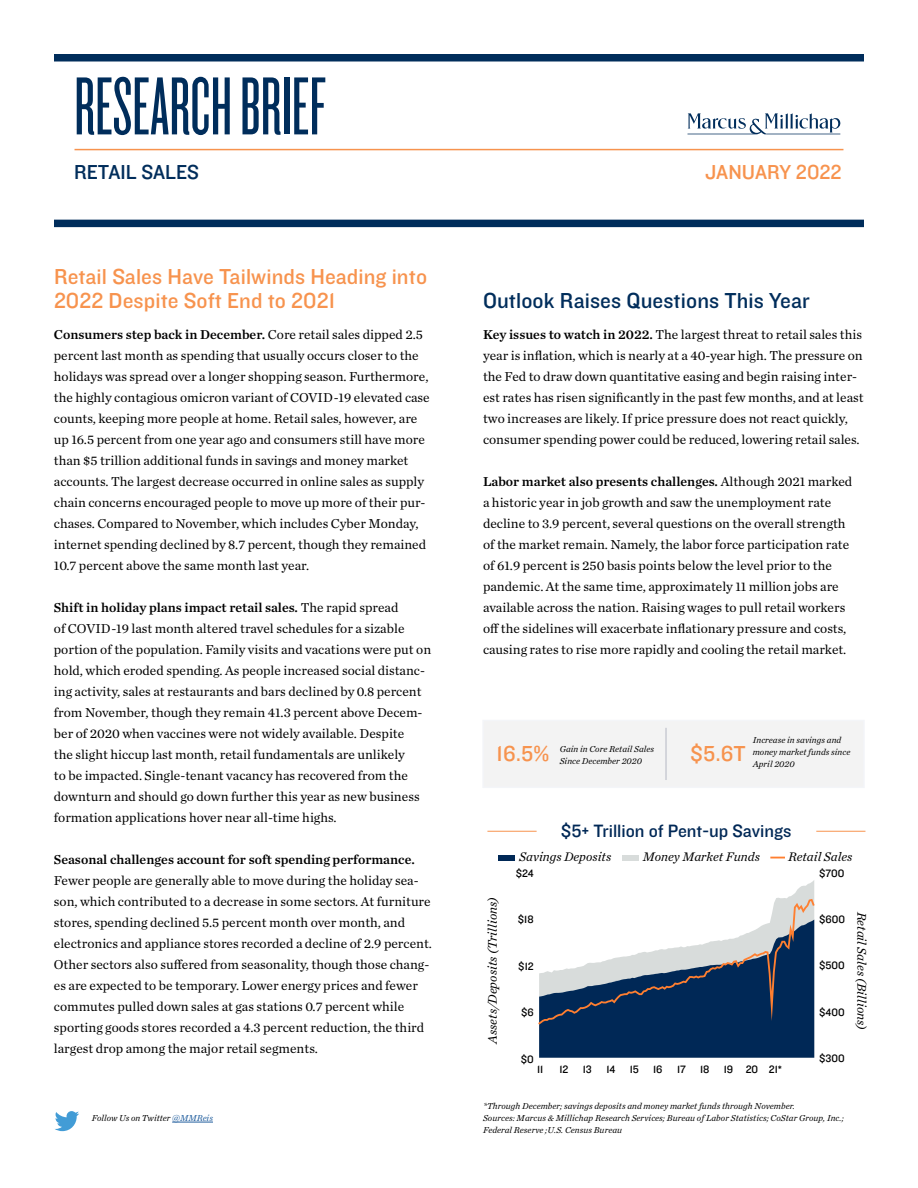
<style>
.page{position:relative;width:918px;height:1188px;background:#fff}
.page>*{position:absolute;margin:0;border:0;box-sizing:border-box;transform-origin:0 0}
.t1{font:85.5px "Knockout 26 Junior Flywght";color:#002d5b}
.t2{font:22.5px/24px "Knockout 31 Junior Middlewt";letter-spacing:.005em;color:#f7934e}
.t3{font:22.5px "Knockout 31 Junior Middlewt";letter-spacing:.005em;color:#002d5b}
.t4{font:21px "Knockout 31 Junior Middlewt";color:#002d5b}
.t5{font:21px "Knockout 31 Junior Middlewt";color:#f7934e}
.t6{font:18.6px "Knockout 31 Junior Middlewt";color:#002856}
.t7{font:13.5px/21px "Chronicle Text G1";color:#000}
.t8{font:13.5px "Chronicle Text G1 Semi";color:#000}
.t9{font:italic 13.05px "Chronicle Text G1";color:#000}
.t10{font:11.1px "Knockout 31 Junior Middlewt";color:#000}
.t11{font:italic 9px/12px "Chronicle Text G1";letter-spacing:.005em;color:#000}
.s1{font-family:"Chronicle Text G1"}
.s2{color:#215e9e}
.s3{font-family:"Chronicle Text G1 Semi"}
</style>
<div class="page">
<div style="left:483px;top:720px;width:381px;height:67px;background:#f3f3f3"></div>
<hr style="left:172px;top:1122px;width:41px;height:1px;background:#215e9e">
<svg style="left:55px;top:1111px;width:24px;height:20px"></svg>
<hr style="left:666px;top:728px;width:1px;height:52px;background:#b4b7c3">
<hr style="left:75px;top:149px;width:768px;height:1px;background:#f7934e">
<svg style="left:687px;top:113px;width:154px;height:22px"></svg>
<div style="left:54px;top:54px;width:810px;height:8px;background:#002d5b"></div>
<div style="left:54px;top:220px;width:810px;height:7px;background:#002d5b"></div>
<svg style="left:770px;top:857px;width:15px;height:1px"></svg>
<hr style="left:816px;top:831px;width:49px;height:1px;background:#f7934e">
<hr style="left:487px;top:831px;width:50px;height:1px;background:#f7934e">
<svg style="left:776px;top:880px;width:38px;height:19px"></svg>
<svg style="left:538px;top:899px;width:277px;height:159px"></svg>
<div style="left:498px;top:855px;width:17px;height:5px;background:#002856"></div>
<div style="left:622px;top:855px;width:17px;height:5px;background:#d8dcdb"></div>
<h1 class="t1" style="left:74px;top:59px;width:254px">RESEARCH BRIEF</h1>
<h3 class="t4" style="left:74px;top:158px;width:126px">RETAIL SALES</h3>
<h3 class="t5" style="left:705px;top:158px;width:138px">JANUARY 2022</h3>
<h2 class="t2" style="left:54px;top:263px;width:375px">Retail Sales Have Tailwinds Heading into<br>2022 Despite Soft End to 2021</h2>
<p class="t8" style="left:54px;top:324px;width:371px">Consumers step back in December. <span class="s1">Core retail sales dipped 2.5</span></p>
<p class="t7" style="left:54px;top:344px;width:377px">percent last month as spending that usually occurs closer to the holidays was spread over a longer shopping season. Furthermore, the highly contagious omicron variant of COVID-19 elevated case counts, keeping more people at home. Retail sales, however, are up 16.5 percent from one year ago and consumers still have more than $5 trillion additional funds in savings and money market accounts. The largest decrease occurred in online sales as supply chain concerns encouraged people to move up more of their pur&shy;chases. Compared to November, which includes Cyber Monday, internet spending declined by 8.7 percent, though they remained 10.7 percent above the same month last year.</p>
<p class="t8" style="left:54px;top:597px;width:346px">Shift in holiday plans impact retail sales. <span class="s1">The rapid spread</span></p>
<p class="t7" style="left:54px;top:617px;width:379px">of COVID-19 last month altered travel schedules for a sizable portion of the population. Family visits and vacations were put on hold, which eroded spending. As people increased social distanc&shy;ing activity, sales at restaurants and bars declined by 0.8 percent from November, though they remain 41.3 percent above Decem&shy;ber of 2020 when vaccines were not widely available. Despite<br>the slight hiccup last month, retail fundamentals are unlikely<br>to be impacted. Single-tenant vacancy has recovered from the downturn and should go down further this year as new business formation applications hover near all-time highs.</p>
<p class="t8" style="left:54px;top:849px;width:362px">Seasonal challenges account for soft spending performance.</p>
<p class="t7" style="left:54px;top:869px;width:380px">Fewer people are generally able to move during the holiday sea&shy;son, which contributed to a decrease in some sectors. At furniture stores, spending declined 5.5 percent month over month, and electronics and appliance stores recorded a decline of 2.9 percent.<br>Other sectors also suffered from seasonality, though those chang&shy;es are expected to be temporary. Lower energy prices and fewer commutes pulled down sales at gas stations 0.7 percent while sporting goods stores recorded a 4.3 percent reduction, the third largest drop among the major retail segments.</p>
<p class="t11" style="left:92px;top:1112px;width:123px">Follow Us on Twitter <span class="s2">@MMReis</span></p>
<h2 class="t3" style="left:483px;top:285px;width:328px">Outlook Raises Questions This Year</h2>
<p class="t7" style="left:483px;top:323px;width:382px"><span class="s3">Key issues to watch in 2022.</span> The largest threat to retail sales this year is inflation, which is nearly at a 40-year high. The pressure on the Fed to draw down quantitative easing and begin raising inter&shy;est rates has risen significantly in the past few months, and at least two increases are likely. If price pressure does not react quickly, consumer spending power could be reduced, lowering retail sales.</p>
<p class="t8" style="left:483px;top:471px;width:371px">Labor market also presents challenges. <span class="s1">Although 2021 marked</span></p>
<p class="t7" style="left:483px;top:491px;width:368px">a historic year in job growth and saw the unemployment rate decline to 3.9 percent, several questions on the overall strength of the market remain. Namely, the labor force participation rate of 61.9 percent is 250 basis points below the level prior to the pandemic. At the same time, approximately 11 million jobs are available across the nation. Raising wages to pull retail workers off the sidelines will exacerbate inflationary pressure and costs, causing rates to rise more rapidly and cooling the retail market.</p>
<h2 class="t2" style="left:497px;top:741px;width:54px">16.5%</h2>
<p class="t11" style="left:560px;top:742px;width:96px">Gain in Core Retail Sales<br>Since December 2020</p>
<p class="t11" style="left:753px;top:733px;width:99px">Increase in savings and money market funds since<br>April 2020</p>
<h2 class="t2" style="left:690px;top:741px;width:57px">$5.6T</h2>
<h3 class="t6" style="left:561px;top:818px;width:232px">$5+ Trillion of Pent-up Savings</h3>
<p class="t9" style="left:519px;top:847px;width:94px">Savings Deposits</p>
<p class="t9" style="left:788px;top:847px;width:66px">Retail Sales</p>
<p class="t9" style="left:643px;top:847px;width:119px">Money Market Funds</p>
<p class="t9" style="left:482px;top:1044px;width:150px;rotate:-90deg">Assets/Deposits (Trillions)</p>
<p class="t10" style="left:516px;top:866px;width:19px">$24</p>
<p class="t10" style="left:518px;top:912px;width:17px">$18</p>
<p class="t10" style="left:518px;top:958px;width:17px">$12</p>
<p class="t10" style="left:521px;top:1005px;width:14px">$6</p>
<p class="t10" style="left:521px;top:1051px;width:15px">$0</p>
<p class="t10" style="left:537px;top:1062px;width:8px">11</p>
<p class="t10" style="left:559px;top:1062px;width:10px">12</p>
<p class="t10" style="left:583px;top:1062px;width:10px">13</p>
<p class="t10" style="left:606px;top:1062px;width:11px">14</p>
<p class="t10" style="left:630px;top:1062px;width:11px">15</p>
<p class="t10" style="left:653px;top:1062px;width:11px">16</p>
<p class="t10" style="left:677px;top:1062px;width:10px">17</p>
<p class="t10" style="left:700px;top:1062px;width:11px">18</p>
<p class="t10" style="left:724px;top:1062px;width:60px">19 20 21*</p>
<p class="t10" style="left:819px;top:865px;width:27px">$700</p>
<p class="t10" style="left:819px;top:912px;width:27px">$600</p>
<p class="t10" style="left:819px;top:958px;width:27px">$500</p>
<p class="t10" style="left:819px;top:1004px;width:27px">$400</p>
<p class="t10" style="left:819px;top:1051px;width:27px">$300</p>
<p class="t9" style="left:872px;top:912px;width:121px;rotate:90deg">Retail Sales (Billions)</p>
<p class="t11" style="left:483px;top:1099px;width:362px">*Through December; savings deposits and money market funds through November.<br>Sources: Marcus &amp; Millichap Research Services; Bureau of Labor Statistics; CoStar Group, Inc.;<br>Federal Reserve ;U.S. Census Bureau</p>
</div>
